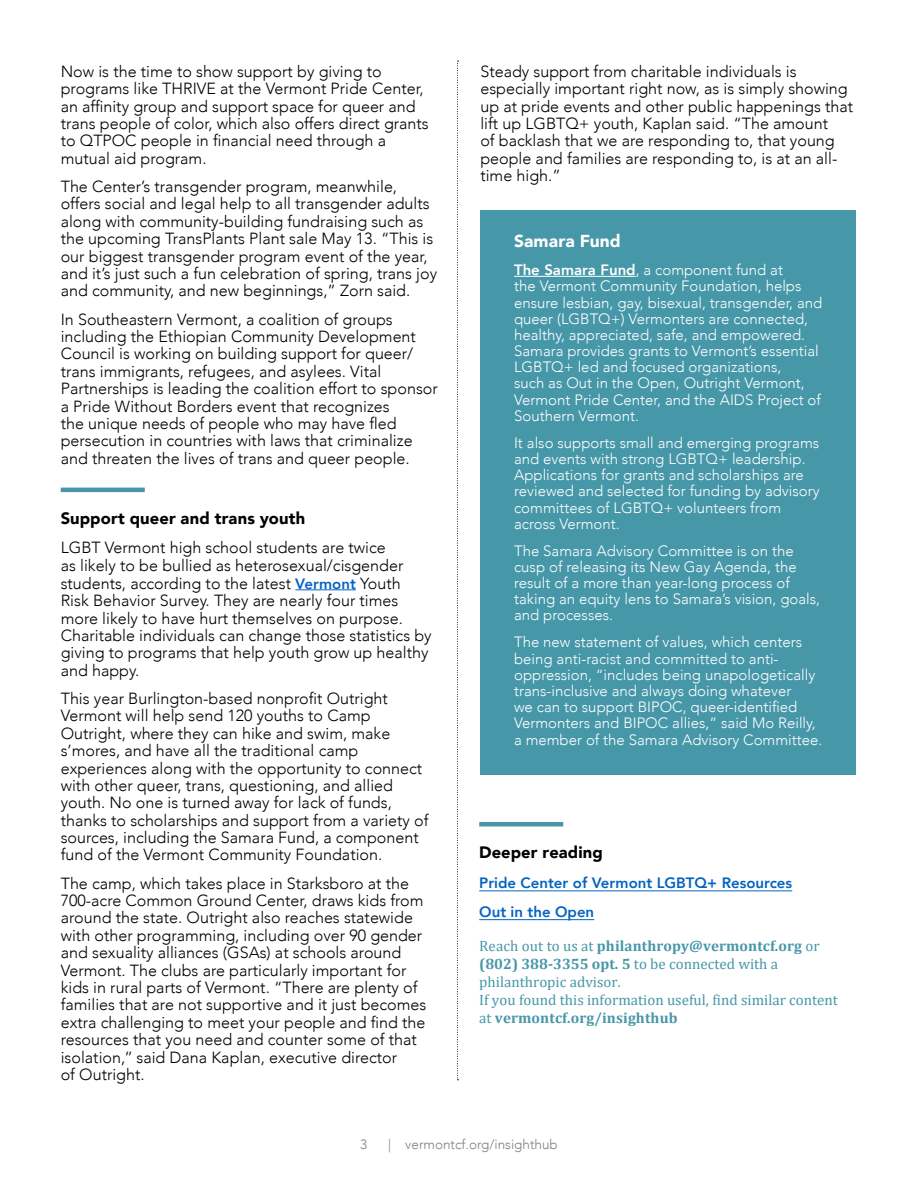
<style>
.page{position:relative;width:918px;height:1188px;background:#fff}
.page>*{position:absolute;margin:0;border:0;box-sizing:border-box;transform-origin:0 0}
.t1{font:900 17.25px "Avenir";letter-spacing:.005em;color:#fff}
.t2{font:900 16.5px "Avenir";letter-spacing:.005em;color:#000}
.t3{font:300 16.2px/17.4px "Avenir";color:#000}
.t4{font:300 15px/16.2px "Avenir";color:#fff}
.t5{font:15px/18px "Cambria";color:#4697a8}
.t6{font:800 15px/28.8px "Avenir";color:#0563c1}
.t7{font:300 13.5px "Avenir";color:#807f83}
.s1{font-weight:800;font-size:15px;color:#0563c1}
.s2{font-weight:800}
.s3{font-weight:700}
</style>
<div class="page">
<hr style="left:295px;top:589px;width:61px;height:1px;background:#0563c1">
<hr style="left:61px;top:488px;width:84px;height:4px;background:#4697a8">
<svg style="left:457px;top:61px;width:2px;height:1019px"></svg>
<hr style="left:479px;top:822px;width:84px;height:4px;background:#4697a8">
<hr style="left:479px;top:919px;width:115px;height:1px;background:#0563c1">
<hr style="left:479px;top:890px;width:313px;height:1px;background:#0563c1">
<div style="left:480px;top:210px;width:376px;height:565px;background:#4697a8"></div>
<hr style="left:514px;top:276px;width:122px;height:1px;background:#fff">
<p class="t3" style="left:61px;top:63px;width:370px">Now is the time to show support by giving to programs like THRIVE at the Vermont Pride Center, an affinity group and support space for queer and trans people of color, which also offers direct grants to QTPOC people in financial need through a mutual aid program.</p>
<p class="t3" style="left:61px;top:178px;width:378px">The Center’s transgender program, meanwhile, offers social and legal help to all transgender adults along with community-building fundraising such as the upcoming TransPlants Plant sale May 13. “This is our biggest transgender program event of the year, and it’s just such a fun celebration of spring, trans joy and community, and new beginnings,” Zorn said.</p>
<p class="t3" style="left:61px;top:310px;width:379px">In Southeastern Vermont, a coalition of groups including the Ethiopian Community Development Council is working on building support for queer/ trans immigrants, refugees, and asylees. Vital Partnerships is leading the coalition effort to sponsor a Pride Without Borders event that recognizes<br>the unique needs of people who may have fled persecution in countries with laws that criminalize and threaten the lives of trans and queer people.</p>
<p class="t2" style="left:61px;top:504px;width:246px">Support queer and trans youth</p>
<p class="t3" style="left:61px;top:539px;width:373px">LGBT Vermont high school students are twice<br>as likely to be bullied as heterosexual/cisgender students, according to the latest <span class="s1">Vermont</span> Youth Risk Behavior Survey. They are nearly four times more likely to have hurt themselves on purpose.<br>Charitable individuals can change those statistics by giving to programs that help youth grow up healthy and happy.</p>
<p class="t3" style="left:61px;top:690px;width:369px">This year Burlington-based nonprofit Outright Vermont will help send 120 youths to Camp Outright, where they can hike and swim, make s’mores, and have all the traditional camp experiences along with the opportunity to connect with other queer, trans, questioning, and allied youth. No one is turned away for lack of funds, thanks to scholarships and support from a variety of sources, including the Samara Fund, a component fund of the Vermont Community Foundation.</p>
<p class="t3" style="left:61px;top:874px;width:367px">The camp, which takes place in Starksboro at the 700-acre Common Ground Center, draws kids from around the state. Outright also reaches statewide with other programming, including over 90 gender and sexuality alliances (GSAs) at schools around Vermont. The clubs are particularly important for kids in rural parts of Vermont. “There are plenty of families that are not supportive and it just becomes extra challenging to meet your people and find the resources that you need and counter some of that isolation,’’ said Dana Kaplan, executive director<br>of Outright.</p>
<p class="t3" style="left:480px;top:63px;width:374px">Steady support from charitable individuals is especially important right now, as is simply showing up at pride events and other public happenings that lift up LGBTQ+ youth, Kaplan said. “The amount<br>of backlash that we are responding to, that young people and families are responding to, is at an all&shy;time high.”</p>
<p class="t1" style="left:514px;top:227px;width:108px">Samara Fund</p>
<p class="t4" style="left:514px;top:262px;width:310px"><span class="s2">The Samara Fund</span>, a component fund at<br>the Vermont Community Foundation, helps ensure lesbian, gay, bisexual, transgender, and queer (LGBTQ+) Vermonters are connected, healthy, appreciated, safe, and empowered.<br>Samara provides grants to Vermont’s essential LGBTQ+ led and focused organizations,<br>such as Out in the Open, Outright Vermont, Vermont Pride Center, and the AIDS Project of Southern Vermont.</p>
<p class="t4" style="left:514px;top:435px;width:307px">It also supports small and emerging programs and events with strong LGBTQ+ leadership.<br>Applications for grants and scholarships are reviewed and selected for funding by advisory committees of LGBTQ+ volunteers from across Vermont.</p>
<p class="t4" style="left:514px;top:543px;width:308px">The Samara Advisory Committee is on the cusp of releasing its New Gay Agenda, the result of a more than year-long process of taking an equity lens to Samara’s vision, goals, and processes.</p>
<p class="t4" style="left:514px;top:634px;width:310px">The new statement of values, which centers being anti-racist and committed to anti&shy;oppression, “includes being unapologetically trans-inclusive and always doing whatever<br>we can to support BIPOC, queer-identified Vermonters and BIPOC allies,” said Mo Reilly, a member of the Samara Advisory Committee.</p>
<p class="t2" style="left:479px;top:838px;width:125px">Deeper reading</p>
<p class="t6" style="left:479px;top:869px;width:314px">Pride Center of Vermont LGBTQ+ Resources<br>Out in the Open</p>
<p class="t5" style="left:479px;top:937px;width:360px">Reach out to us at <span class="s3">philanthropy@vermontcf.org</span> or <span class="s3">(802) 388-3355 opt. 5</span> to be connected with a philanthropic advisor.<br>If you found this information useful, find similar content at <span class="s3">vermontcf.org/insighthub</span></p>
<p class="t7" style="left:360px;top:1136px;width:9px">3</p>
<p class="t7" style="left:388px;top:1136px;width:171px">| vermontcf.org/insighthub</p>
</div>
